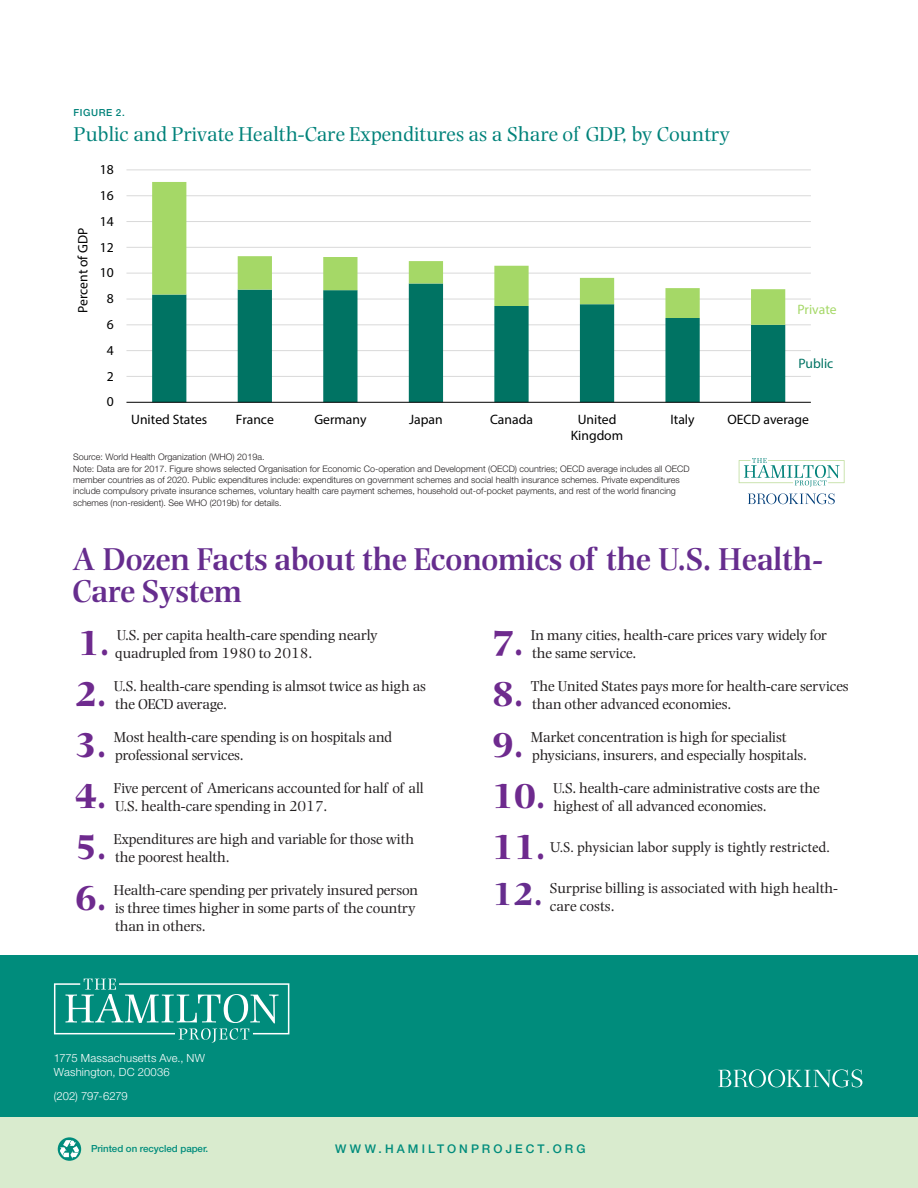
<style>
.page{position:relative;width:918px;height:1188px;background:#fff}
.page>*{position:absolute;margin:0;border:0;box-sizing:border-box;transform-origin:0 0}
.Facts_listing_back_c{font:700 36px "Photina MT Std";color:#6e2a8e}
.Back_Cover_Facts_Tit{font:600 33px/31.5px "Photina MT Std";color:#662d8e}
.Back_Cover_Facts_Tit-2{font:700 33px "Photina MT Std";color:#662d8e}
.Figure_Table_Title{font:21px "Photina MT Std";color:#00827a}
.Facts_listing_back_c-2{font:15px/18px "Photina MT Std";letter-spacing:-.01em;color:#231f20}
.t1{font:15px "Minion Pro";color:#231f20}
.t2{font:13.65px/16.4px "Myriad Pro";color:#000;text-align:center}
.t3{font:13.65px "Myriad Pro";letter-spacing:-.005em;color:#a5d867}
.t4{font:13.65px "Myriad Pro";color:#007363}
.t5{font:500 12px "Helvetica Neue LT Std";letter-spacing:.255em;color:#008c7c}
.Back_Cover_Address{font:300 11.25px/13.5px "Helvetica Neue LT Std";letter-spacing:.015em;color:#fff}
.Back_Cover_Address-2{font:300 11.25px "Helvetica Neue LT Std";letter-spacing:-.015em;color:#fff}
.t6{font:500 9.75px "Helvetica Neue LT Std";letter-spacing:-.005em;color:#008c7c}
.Figure_Table_Number{font:500 9.75px "Helvetica Neue LT Std";letter-spacing:.06em;color:#00827a}
.Figure_Table_source{font:300 9px/10.8px "Helvetica Neue LT Std";color:#231f20}
</style>
<div class="page">
<div style="left:0;top:955px;width:918px;height:163px;background:#008c7c"></div>
<svg style="left:54px;top:979px;width:235px;height:64px"></svg>
<svg style="left:718px;top:1069px;width:144px;height:18px"></svg>
<div style="left:0;top:1118px;width:918px;height:70px;background:#d9ebce"></div>
<svg style="left:58px;top:1137px;width:23px;height:24px"></svg>
<svg style="left:57px;top:1137px;width:25px;height:22px"></svg>
<svg style="left:748px;top:493px;width:87px;height:11px"></svg>
<svg style="left:739px;top:458px;width:105px;height:29px"></svg>
<hr style="left:126px;top:376px;width:685px;height:1px;background:#d9d9d9">
<hr style="left:126px;top:350px;width:685px;height:1px;background:#d9d9d9">
<hr style="left:126px;top:324px;width:685px;height:1px;background:#d9d9d9">
<hr style="left:126px;top:299px;width:685px;height:1px;background:#d9d9d9">
<hr style="left:126px;top:273px;width:685px;height:1px;background:#d9d9d9">
<hr style="left:126px;top:247px;width:685px;height:1px;background:#d9d9d9">
<hr style="left:126px;top:221px;width:685px;height:1px;background:#d9d9d9">
<hr style="left:126px;top:195px;width:685px;height:1px;background:#d9d9d9">
<hr style="left:126px;top:169px;width:685px;height:1px;background:#d9d9d9">
<svg style="left:152px;top:325px;width:633px;height:77px"></svg>
<svg style="left:152px;top:182px;width:633px;height:143px"></svg>
<hr style="left:126px;top:402px;width:685px;height:1px;background:#000">
<p class="Figure_Table_Number" style="left:73px;top:106px;width:53px">FIGURE 2.</p>
<p class="Figure_Table_Title" style="left:73px;top:122px;width:658px">Public and Private Health-Care Expenditures as a Share of GDP, by Country</p>
<p class="t2" style="left:100px;top:161px;width:15px">18</p>
<p class="t2" style="left:100px;top:187px;width:15px">16</p>
<p class="t2" style="left:74px;top:313px;width:87px;rotate:-90deg">Percent of GDP</p>
<p class="t2" style="left:100px;top:213px;width:15px">14</p>
<p class="t2" style="left:100px;top:239px;width:15px">12</p>
<p class="t2" style="left:100px;top:264px;width:15px">10</p>
<p class="t2" style="left:107px;top:290px;width:8px">8</p>
<p class="t2" style="left:107px;top:316px;width:8px">6</p>
<p class="t2" style="left:107px;top:342px;width:8px">4</p>
<p class="t2" style="left:107px;top:368px;width:8px">2</p>
<p class="t2" style="left:107px;top:394px;width:8px">0</p>
<p class="t3" style="left:798px;top:301px;width:40px">Private</p>
<p class="t4" style="left:798px;top:355px;width:36px">Public</p>
<p class="t2" style="left:131px;top:411px;width:78px">United States</p>
<p class="t2" style="left:236px;top:411px;width:40px">France</p>
<p class="t2" style="left:314px;top:411px;width:54px">Germany</p>
<p class="t2" style="left:409px;top:411px;width:35px">Japan</p>
<p class="t2" style="left:490px;top:411px;width:44px">Canada</p>
<p class="t2" style="left:571px;top:411px;width:54px">United<br>Kingdom</p>
<p class="t2" style="left:671px;top:411px;width:26px">Italy</p>
<p class="t2" style="left:727px;top:411px;width:83px">OECD average</p>
<p class="Figure_Table_source" style="left:73px;top:451px;width:193px">Source: World Health Organization (WHO) 2019a.</p>
<p class="Figure_Table_source" style="left:73px;top:463px;width:618px">Note: Data are for 2017. Figure shows selected Organisation for Economic Co-operation and Development (OECD) countries; OECD average includes all OECD member countries as of 2020. Public expenditures include: expenditures on government schemes and social health insurance schemes. Private expenditures include compulsory private insurance schemes, voluntary health care payment schemes, household out-of-pocket payments, and rest of the world financing</p>
<p class="Figure_Table_source" style="left:73px;top:497px;width:210px">schemes (non-resident). See WHO (2019b) for details.</p>
<p class="Back_Cover_Facts_Tit" style="left:72px;top:544px;width:752px">A Dozen Facts about the Economics of the U.S. Health-<br>Care System</p>
<p class="Facts_listing_back_c" style="left:78px;top:623px;width:33px">1.</p>
<p class="Facts_listing_back_c-2" style="left:115px;top:626px;width:264px">U.S. per capita health-care spending nearly quadrupled from 1980 to 2018.</p>
<p class="Facts_listing_back_c" style="left:75px;top:674px;width:33px">2.</p>
<p class="Facts_listing_back_c-2" style="left:114px;top:677px;width:314px">U.S. health-care spending is almsot twice as high as the OECD average.</p>
<p class="Facts_listing_back_c" style="left:75px;top:725px;width:33px">3.</p>
<p class="Facts_listing_back_c-2" style="left:114px;top:728px;width:280px">Most health-care spending is on hospitals and professional services.</p>
<p class="Facts_listing_back_c" style="left:75px;top:775px;width:33px">4.</p>
<p class="Facts_listing_back_c-2" style="left:114px;top:779px;width:311px">Five percent of Americans accounted for half of all<br>U.S. health-care spending in 2017.</p>
<p class="Facts_listing_back_c" style="left:75px;top:826px;width:33px">5.</p>
<p class="Facts_listing_back_c-2" style="left:114px;top:830px;width:302px">Expenditures are high and variable for those with the poorest health.</p>
<p class="Facts_listing_back_c" style="left:75px;top:877px;width:33px">6.</p>
<p class="Facts_listing_back_c-2" style="left:114px;top:881px;width:306px">Health-care spending per privately insured person is three times higher in some parts of the country than in others.</p>
<p class="Back_Cover_Address" style="left:54px;top:1051px;width:152px">1775 Massachusetts Ave., NW<br>Washington, DC 20036</p>
<p class="Back_Cover_Address-2" style="left:54px;top:1089px;width:75px">(202) 797-6279</p>
<p class="Facts_listing_back_c" style="left:492px;top:623px;width:33px">7.</p>
<p class="Facts_listing_back_c-2" style="left:531px;top:626px;width:298px">In many cities, health-care prices vary widely for the same service.</p>
<p class="Facts_listing_back_c" style="left:492px;top:674px;width:33px">8.</p>
<p class="Facts_listing_back_c-2" style="left:531px;top:677px;width:319px">The United States pays more for health-care services than other advanced economies.</p>
<p class="Facts_listing_back_c" style="left:492px;top:725px;width:33px">9.</p>
<p class="Facts_listing_back_c-2" style="left:531px;top:728px;width:278px">Market concentration is high for specialist physicians, insurers, and especially hospitals.</p>
<p class="Facts_listing_back_c" style="left:492px;top:775px;width:56px">10.</p>
<p class="Facts_listing_back_c-2" style="left:553px;top:779px;width:268px">U.S. health-care administrative costs are the highest of all advanced economies.</p>
<p class="Facts_listing_back_c" style="left:492px;top:826px;width:56px">11.</p>
<p class="t1" style="left:550px;top:837px;width:281px">U.S. physician labor supply is tightly restricted.</p>
<p class="Back_Cover_Facts_Tit-2" style="left:493px;top:875px;width:52px">12.</p>
<p class="Facts_listing_back_c-2" style="left:550px;top:879px;width:290px">Surprise billing is associated with high health&shy;care costs.</p>
<p class="t6" style="left:91px;top:1143px;width:119px">Printed on recycled paper.</p>
<p class="t5" style="left:335px;top:1141px;width:252px">WWW.HAMILTONPROJECT.ORG</p>
</div>
